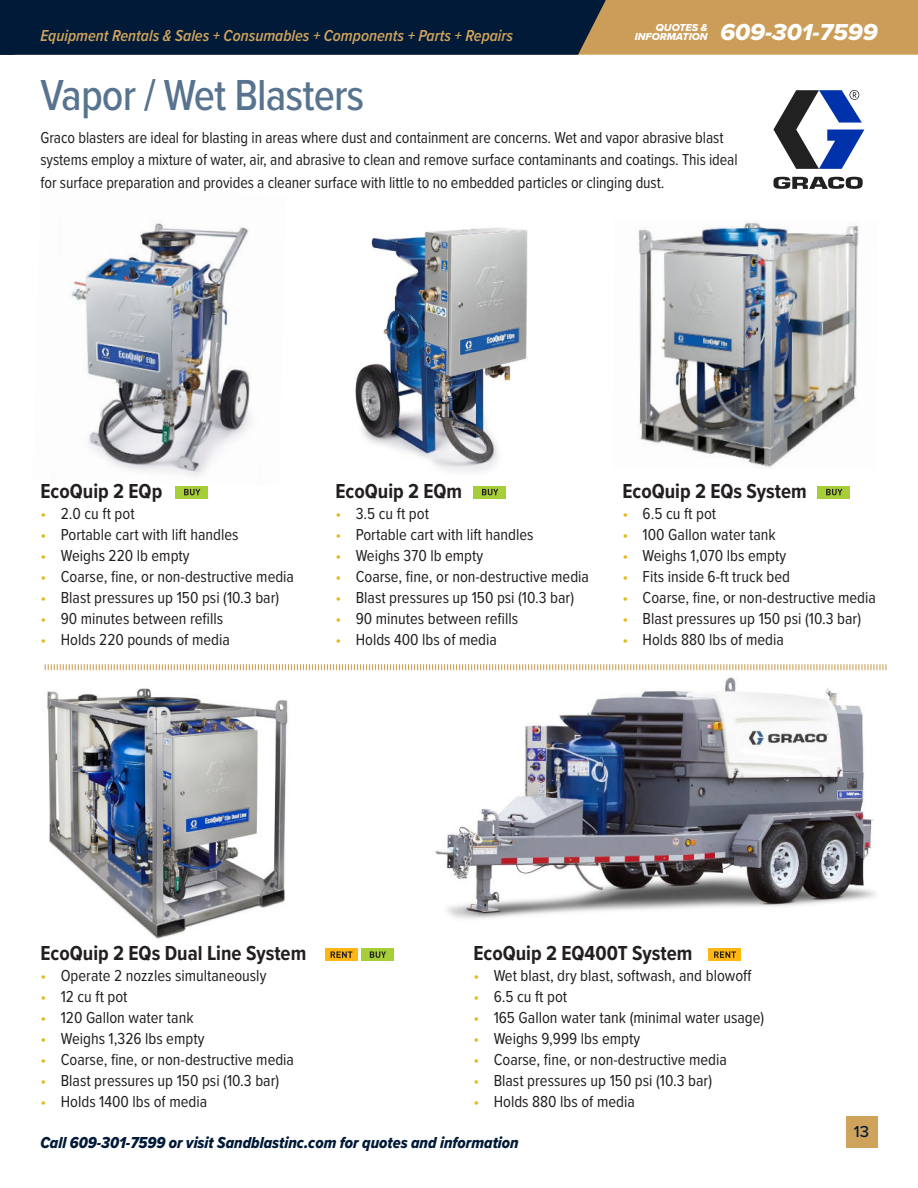
<style>
.page{position:relative;width:918px;height:1188px;background:#fff}
.page>*{position:absolute;margin:0;border:0;box-sizing:border-box;transform-origin:0 0}
.t1{font:500 45px "Proxima Nova Cond";letter-spacing:-.02em;color:#57738f}
.t2{font:24px "Proxima Nova Extrabld It";color:#fff}
.t3{font:700 21px "Proxima Nova Cond";color:#231f20}
.t4{font:16.5px/22.5px "Proxima Nova Cond";color:#231f20}
.t5{font:16.5px "Proxima Nova Cond Extrabld It";color:#001a37}
.t6{font:italic 600 16.5px "Proxima Nova Cond";color:#cfa35c}
.t7{font:500 16.5px "Proxima Nova";color:#001a37}
.t8{font:10.5px "Proxima Nova Extrabld It";color:#fff}
.s1{color:#e3b821}
</style>
<div class="page">
<div style="left:614px;top:0;width:304px;height:55px;background:#cb9d59"></div>
<div style="left:846px;top:1116px;width:31px;height:31px;background:#cfa35c"></div>
<div style="left:0;top:0;width:614px;height:55px;background:#001a37"></div>
<img style="left:435px;top:677px;width:440px;height:242px">
<img style="left:71px;top:223px;width:180px;height:253px">
<img style="left:355px;top:227px;width:173px;height:245px">
<div style="left:175px;top:486px;width:33px;height:12px;background:#a6ce39"></div>
<svg style="left:184px;top:489px;width:16px;height:6px"></svg>
<div style="left:473px;top:486px;width:33px;height:12px;background:#a6ce39"></div>
<svg style="left:482px;top:489px;width:16px;height:6px"></svg>
<div style="left:818px;top:486px;width:32px;height:12px;background:#a6ce39"></div>
<svg style="left:826px;top:489px;width:16px;height:6px"></svg>
<img style="left:639px;top:222px;width:220px;height:246px">
<img style="left:47px;top:688px;width:241px;height:251px">
<svg style="left:773px;top:176px;width:90px;height:13px"></svg>
<svg style="left:773px;top:90px;width:91px;height:79px"></svg>
<div style="left:708px;top:948px;width:33px;height:13px;background:#ffb512"></div>
<svg style="left:714px;top:951px;width:22px;height:7px"></svg>
<div style="left:325px;top:948px;width:33px;height:13px;background:#ffb512"></div>
<svg style="left:331px;top:951px;width:21px;height:7px"></svg>
<div style="left:361px;top:948px;width:33px;height:13px;background:#a6ce39"></div>
<svg style="left:370px;top:951px;width:16px;height:7px"></svg>
<svg style="left:44px;top:664px;width:843px;height:7px"></svg>
<p class="t8" style="left:656px;top:23px;width:53px">QUOTES &amp;</p>
<p class="t6" style="left:40px;top:28px;width:474px">Equipment Rentals &amp; Sales + Consumables + Components + Parts + Repairs</p>
<p class="t8" style="left:635px;top:32px;width:74px">INFORMATION</p>
<h2 class="t2" style="left:720px;top:22px;width:159px">609-301-7599</h2>
<h1 class="t1" style="left:40px;top:76px;width:325px">Vapor / Wet Blasters</h1>
<p class="t4" style="left:40px;top:126px;width:699px">Graco blasters are ideal for blasting in areas where dust and containment are concerns. Wet and vapor abrasive blast systems employ a mixture of water, air, and abrasive to clean and remove surface contaminants and coatings. This ideal for surface preparation and provides a cleaner surface with little to no embedded particles or clinging dust.</p>
<p class="t3" style="left:40px;top:482px;width:123px">EcoQuip 2 EQp</p>
<p class="t4" style="left:40px;top:503px;width:96px"><span class="s1">•</span> 2.0 cu ft pot</p>
<p class="t4" style="left:40px;top:524px;width:200px"><span class="s1">•</span> Portable cart with lift handles</p>
<p class="t4" style="left:40px;top:545px;width:151px"><span class="s1">•</span> Weighs 220 lb empty</p>
<p class="t4" style="left:40px;top:566px;width:255px"><span class="s1">•</span> Coarse, fine, or non-destructive media</p>
<p class="t4" style="left:40px;top:587px;width:240px"><span class="s1">•</span> Blast pressures up 150 psi (10.3 bar)</p>
<p class="t4" style="left:40px;top:608px;width:184px"><span class="s1">•</span> 90 minutes between refills</p>
<p class="t4" style="left:40px;top:629px;width:191px"><span class="s1">•</span> Holds 220 pounds of media</p>
<p class="t3" style="left:335px;top:482px;width:128px">EcoQuip 2 EQm</p>
<p class="t4" style="left:335px;top:503px;width:95px"><span class="s1">•</span> 3.5 cu ft pot</p>
<p class="t4" style="left:335px;top:524px;width:200px"><span class="s1">•</span> Portable cart with lift handles</p>
<p class="t4" style="left:335px;top:545px;width:149px"><span class="s1">•</span> Weighs 370 lb empty</p>
<p class="t4" style="left:335px;top:566px;width:255px"><span class="s1">•</span> Coarse, fine, or non-destructive media</p>
<p class="t4" style="left:335px;top:587px;width:240px"><span class="s1">•</span> Blast pressures up 150 psi (10.3 bar)</p>
<p class="t4" style="left:335px;top:608px;width:184px"><span class="s1">•</span> 90 minutes between refills</p>
<p class="t4" style="left:335px;top:629px;width:163px"><span class="s1">•</span> Holds 400 lbs of media</p>
<p class="t3" style="left:622px;top:482px;width:186px">EcoQuip 2 EQs System</p>
<p class="t4" style="left:622px;top:503px;width:95px"><span class="s1">•</span> 6.5 cu ft pot</p>
<p class="t4" style="left:622px;top:524px;width:155px"><span class="s1">•</span> 100 Gallon water tank</p>
<p class="t4" style="left:622px;top:545px;width:165px"><span class="s1">•</span> Weighs 1,070 lbs empty</p>
<p class="t4" style="left:622px;top:566px;width:169px"><span class="s1">•</span> Fits inside 6-ft truck bed</p>
<p class="t4" style="left:622px;top:587px;width:255px"><span class="s1">•</span> Coarse, fine, or non-destructive media</p>
<p class="t4" style="left:622px;top:608px;width:240px"><span class="s1">•</span> Blast pressures up 150 psi (10.3 bar)</p>
<p class="t4" style="left:622px;top:629px;width:163px"><span class="s1">•</span> Holds 880 lbs of media</p>
<p class="t3" style="left:40px;top:944px;width:267px">EcoQuip 2 EQs Dual Line System</p>
<p class="t4" style="left:40px;top:965px;width:227px"><span class="s1">•</span> Operate 2 nozzles simultaneously</p>
<p class="t4" style="left:40px;top:986px;width:89px"><span class="s1">•</span> 12 cu ft pot</p>
<p class="t4" style="left:40px;top:1007px;width:155px"><span class="s1">•</span> 120 Gallon water tank</p>
<p class="t4" style="left:40px;top:1028px;width:165px"><span class="s1">•</span> Weighs 1,326 lbs empty</p>
<p class="t4" style="left:40px;top:1049px;width:255px"><span class="s1">•</span> Coarse, fine, or non-destructive media</p>
<p class="t4" style="left:40px;top:1070px;width:240px"><span class="s1">•</span> Blast pressures up 150 psi (10.3 bar)</p>
<p class="t4" style="left:40px;top:1091px;width:168px"><span class="s1">•</span> Holds 1400 lbs of media</p>
<p class="t3" style="left:473px;top:944px;width:221px">EcoQuip 2 EQ400T System</p>
<p class="t4" style="left:473px;top:965px;width:280px"><span class="s1">•</span> Wet blast, dry blast, softwash, and blowoff</p>
<p class="t4" style="left:473px;top:986px;width:95px"><span class="s1">•</span> 6.5 cu ft pot</p>
<p class="t4" style="left:473px;top:1007px;width:292px"><span class="s1">•</span> 165 Gallon water tank (minimal water usage)</p>
<p class="t4" style="left:473px;top:1028px;width:168px"><span class="s1">•</span> Weighs 9,999 lbs empty</p>
<p class="t4" style="left:473px;top:1049px;width:255px"><span class="s1">•</span> Coarse, fine, or non-destructive media</p>
<p class="t4" style="left:473px;top:1070px;width:240px"><span class="s1">•</span> Blast pressures up 150 psi (10.3 bar)</p>
<p class="t4" style="left:473px;top:1091px;width:163px"><span class="s1">•</span> Holds 880 lbs of media</p>
<p class="t5" style="left:40px;top:1135px;width:480px">Call 609-301-7599 or visit Sandblastinc.com for quotes and information</p>
<p class="t7" style="left:854px;top:1125px;width:17px">13</p>
</div>
